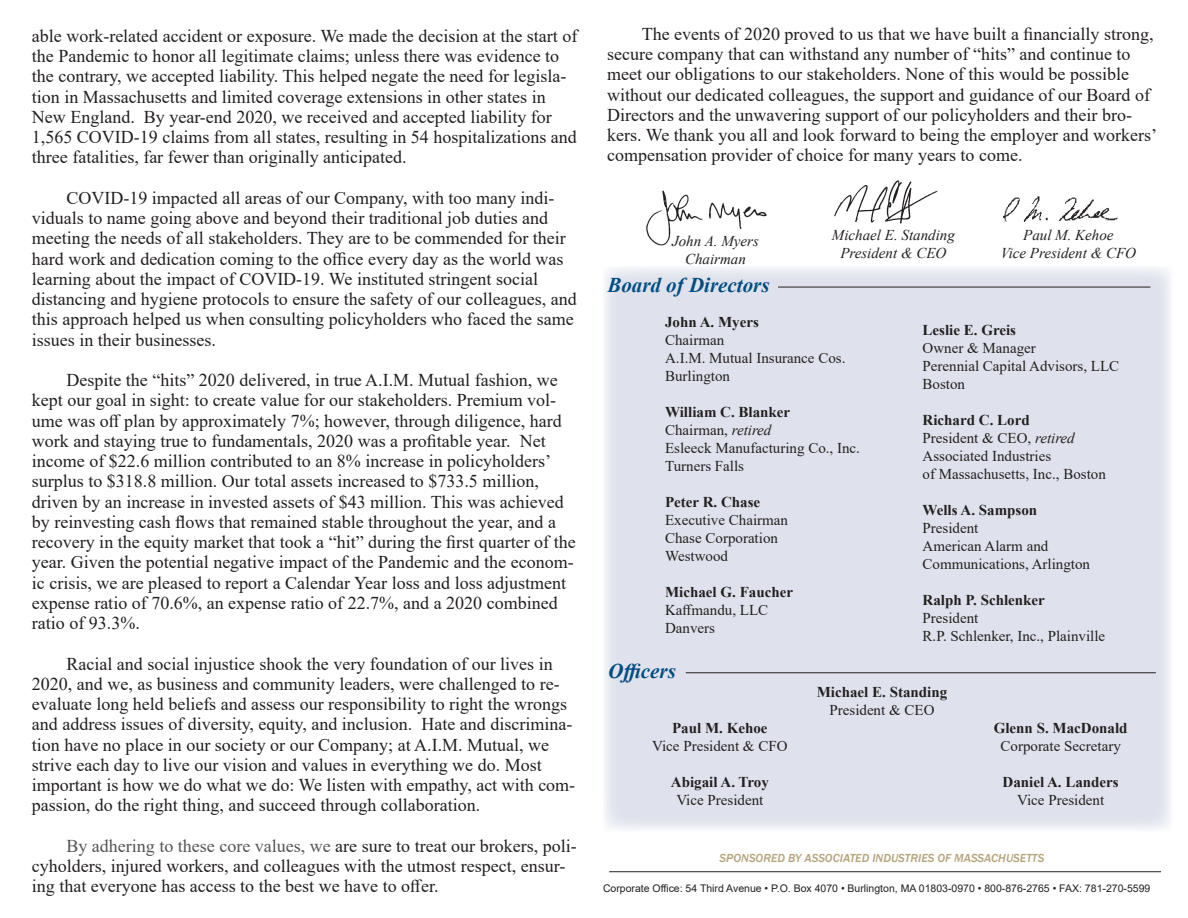
<style>
.page{position:relative;width:1188px;height:918px;background:#fff}
.page>*{position:absolute;margin:0;border:0;box-sizing:border-box;transform-origin:0 0}
.t1{font:italic 700 21px "Times New Roman";color:#014d81}
.t2{font:18px/20.2px "Times New Roman";color:#231f20}
.t3{font:15px/18px "Times New Roman";color:#231f20}
.t4{font:700 15px "Times New Roman";color:#231f20}
.t5{font:italic 15px "Times New Roman";color:#231f20}
.t6{font:italic 500 12px "Franklin Gothic";color:#b5a57e}
.t7{font:10.5px "Arial";color:#231f20}
.s1{color:#545456}
.s2{font-style:italic}
</style>
<div class="page">
<div style="left:603px;top:266px;width:569px;height:565px;background:#dfe2ec"></div>
<img style="left:835px;top:180px;width:102px;height:44px">
<img style="left:1003px;top:196px;width:115px;height:26px">
<img style="left:646px;top:190px;width:121px;height:56px">
<hr style="left:778px;top:287px;width:372px;height:1px;background:#231f20">
<hr style="left:686px;top:672px;width:470px;height:1px;background:#231f20">
<hr style="left:609px;top:871px;width:552px;height:1px;background:#231f20">
<p class="t2" style="left:32px;top:25px;width:547px">able work-related accident or exposure. We made the decision at the start of the Pandemic to honor all legitimate claims; unless there was evidence to the contrary, we accepted liability. This helped negate the need for legisla&shy;tion in Massachusetts and limited coverage extensions in other states in New England. By year-end 2020, we received and accepted liability for 1,565 COVID-19 claims from all states, resulting in 54 hospitalizations and three fatalities, far fewer than originally anticipated.</p>
<p class="t2" style="left:32px;top:187px;width:546px;text-indent:35px">COVID-19 impacted all areas of our Company, with too many indi&shy;viduals to name going above and beyond their traditional job duties and meeting the needs of all stakeholders. They are to be commended for their hard work and dedication coming to the office every day as the world was learning about the impact of COVID-19. We instituted stringent social distancing and hygiene protocols to ensure the safety of our colleagues, and this approach helped us when consulting policyholders who faced the same issues in their businesses.</p>
<p class="t2" style="left:32px;top:369px;width:545px;text-indent:35px">Despite the “hits” 2020 delivered, in true A.I.M. Mutual fashion, we kept our goal in sight: to create value for our stakeholders. Premium vol&shy;ume was off plan by approximately 7%; however, through diligence, hard work and staying true to fundamentals, 2020 was a profitable year. Net income of $22.6 million contributed to an 8% increase in policyholders’ surplus to $318.8 million. Our total assets increased to $733.5 million, driven by an increase in invested assets of $43 million. This was achieved by reinvesting cash flows that remained stable throughout the year, and a recovery in the equity market that took a “hit” during the first quarter of the year. Given the potential negative impact of the Pandemic and the econom&shy;ic crisis, we are pleased to report a Calendar Year loss and loss adjustment expense ratio of 70.6%, an expense ratio of 22.7%, and a 2020 combined ratio of 93.3%.</p>
<p class="t2" style="left:32px;top:653px;width:545px;text-indent:35px">Racial and social injustice shook the very foundation of our lives in 2020, and we, as business and community leaders, were challenged to re&shy;evaluate long held beliefs and assess our responsibility to right the wrongs and address issues of diversity, equity, and inclusion. Hate and discrimina&shy;tion have no place in our society or our Company; at A.I.M. Mutual, we strive each day to live our vision and values in everything we do. Most important is how we do what we do: We listen with empathy, act with com&shy;passion, do the right thing, and succeed through collaboration.</p>
<p class="t2" style="left:32px;top:835px;width:546px;text-indent:35px"><span class="s1">By adhering to these core values, we</span> are sure to treat our brokers, poli&shy;cyholders, injured workers, and colleagues with the utmost respect, ensur&shy;ing that everyone has access to the best we have to offer.</p>
<p class="t2" style="left:607px;top:23px;width:552px;text-indent:35px">The events of 2020 proved to us that we have built a financially strong, secure company that can withstand any number of “hits” and continue to meet our obligations to our stakeholders. None of this would be possible without our dedicated colleagues, the support and guidance of our Board of Directors and the unwavering support of our policyholders and their bro&shy;kers. We thank you all and look forward to being the employer and workers’ compensation provider of choice for many years to come.</p>
<p class="t5" style="left:672px;top:231px;width:88px">John A. Myers</p>
<p class="t5" style="left:685px;top:249px;width:62px">Chairman</p>
<p class="t1" style="left:607px;top:270px;width:164px">Board of Directors</p>
<p class="t5" style="left:832px;top:225px;width:124px">Michael E. Standing</p>
<p class="t5" style="left:840px;top:243px;width:108px">President &amp; CEO</p>
<p class="t5" style="left:1023px;top:224px;width:92px">Paul M. Kehoe</p>
<p class="t5" style="left:1001px;top:242px;width:137px">Vice President &amp; CFO</p>
<p class="t4" style="left:665px;top:311px;width:95px">John A. Myers</p>
<p class="t3" style="left:665px;top:331px;width:61px">Chairman</p>
<p class="t3" style="left:665px;top:349px;width:182px">A.I.M. Mutual Insurance Cos.</p>
<p class="t3" style="left:665px;top:367px;width:67px">Burlington</p>
<p class="t4" style="left:665px;top:401px;width:127px">William C. Blanker</p>
<p class="t3" style="left:665px;top:421px;width:108px">Chairman, <span class="s2">retired</span></p>
<p class="t3" style="left:665px;top:439px;width:196px">Esleeck Manufacturing Co., Inc.</p>
<p class="t3" style="left:665px;top:457px;width:81px">Turners Falls</p>
<p class="t4" style="left:665px;top:491px;width:97px">Peter R. Chase</p>
<p class="t3" style="left:665px;top:511px;width:124px">Executive Chairman</p>
<p class="t3" style="left:665px;top:529px;width:114px">Chase Corporation</p>
<p class="t3" style="left:665px;top:547px;width:64px">Westwood</p>
<p class="t4" style="left:665px;top:581px;width:129px">Michael G. Faucher</p>
<p class="t3" style="left:665px;top:601px;width:105px">Kaffmandu, LLC</p>
<p class="t3" style="left:665px;top:619px;width:51px">Danvers</p>
<p class="t1" style="left:608px;top:656px;width:69px">Officers</p>
<p class="t4" style="left:923px;top:319px;width:95px">Leslie E. Greis</p>
<p class="t3" style="left:923px;top:339px;width:115px">Owner &amp; Manager</p>
<p class="t3" style="left:923px;top:357px;width:198px">Perennial Capital Advisors, LLC<br>Boston</p>
<p class="t4" style="left:923px;top:409px;width:109px">Richard C. Lord</p>
<p class="t3" style="left:923px;top:429px;width:154px">President &amp; CEO, <span class="s2">retired</span></p>
<p class="t3" style="left:923px;top:447px;width:130px">Associated Industries</p>
<p class="t3" style="left:923px;top:465px;width:185px">of Massachusetts, Inc., Boston</p>
<p class="t4" style="left:923px;top:499px;width:116px">Wells A. Sampson</p>
<p class="t3" style="left:923px;top:519px;width:57px">President</p>
<p class="t3" style="left:923px;top:537px;width:127px">American Alarm and</p>
<p class="t3" style="left:923px;top:555px;width:169px">Communications, Arlington</p>
<p class="t4" style="left:923px;top:589px;width:124px">Ralph P. Schlenker</p>
<p class="t3" style="left:923px;top:609px;width:57px">President</p>
<p class="t3" style="left:923px;top:627px;width:184px">R.P. Schlenker, Inc., Plainville</p>
<p class="t4" style="left:672px;top:717px;width:97px">Paul M. Kehoe</p>
<p class="t3" style="left:652px;top:736px;width:137px">Vice President &amp; CFO</p>
<p class="t4" style="left:671px;top:771px;width:99px">Abigail A. Troy</p>
<p class="t3" style="left:676px;top:790px;width:89px">Vice President</p>
<p class="t4" style="left:817px;top:681px;width:132px">Michael E. Standing</p>
<p class="t3" style="left:830px;top:701px;width:106px">President &amp; CEO</p>
<p class="t4" style="left:994px;top:717px;width:135px">Glenn S. MacDonald</p>
<p class="t3" style="left:1001px;top:736px;width:122px">Corporate Secretary</p>
<p class="t4" style="left:1003px;top:771px;width:118px">Daniel A. Landers</p>
<p class="t3" style="left:1017px;top:790px;width:89px">Vice President</p>
<p class="t6" style="left:720px;top:850px;width:326px">SPONSORED BY ASSOCIATED INDUSTRIES OF MASSACHUSETTS</p>
<p class="t7" style="left:603px;top:881px;width:549px">Corporate Office: 54 Third Avenue • P.O. Box 4070 • Burlington, MA 01803-0970 • 800-876-2765 • FAX: 781-270-5599</p>
</div>
